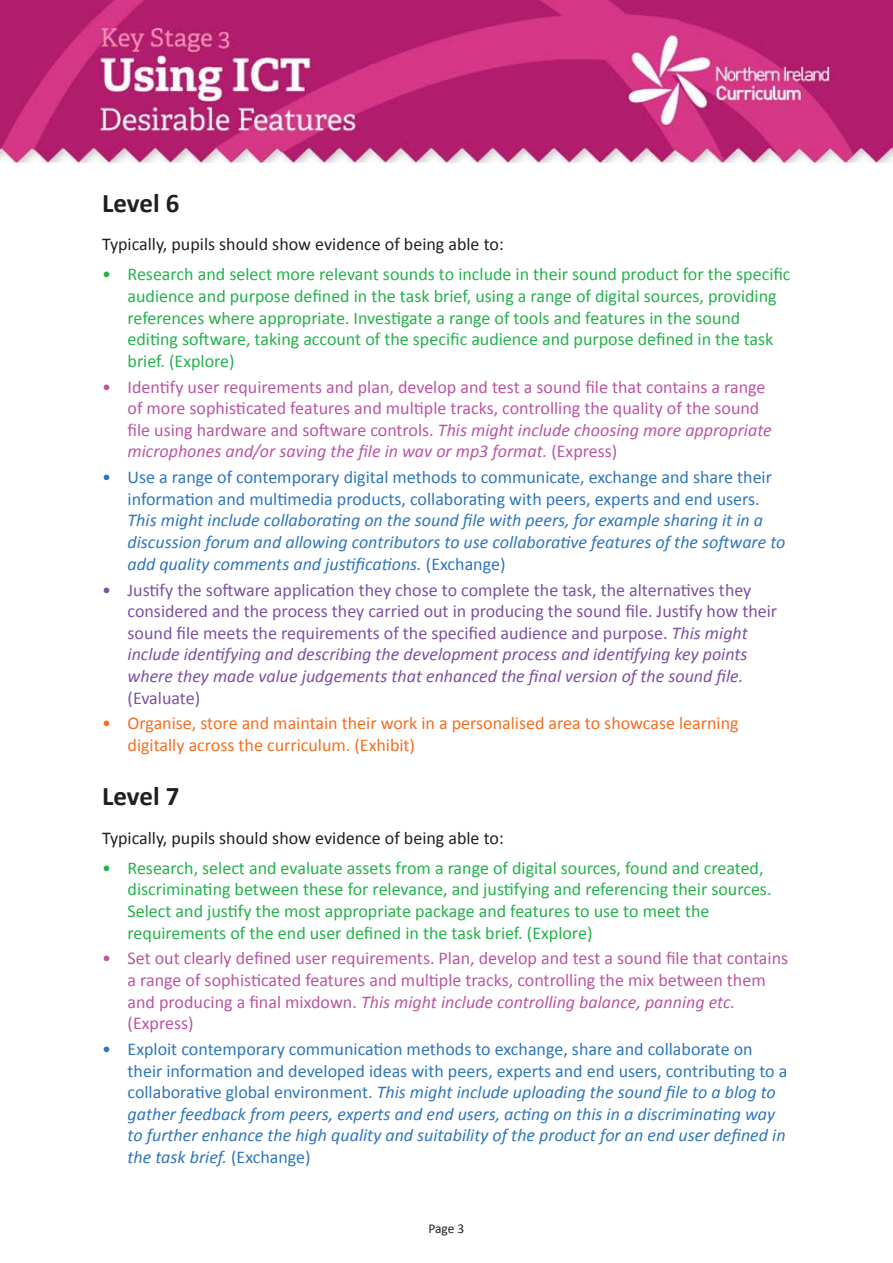
<style>
.page{position:relative;width:893px;height:1263px;background:#fff}
.page>*{position:absolute;margin:0;border:0;box-sizing:border-box;transform-origin:0 0}
.t1{font:700 27px "Calibri";color:#231f20}
.t2{font:italic 18px/21.6px "Calibri";color:#2e76bc}
.t3{font:18px/21.6px "Calibri";color:#23b24b}
.t4{font:18px/21.6px "Calibri";color:#bc55a1}
.t5{font:18px/21.6px "Calibri";color:#7c51a1}
.t6{font:18px/21.6px "Calibri";color:#2e76bc}
.t7{font:18px/21.6px "Calibri";color:#f36e21}
.t8{font:18px "Calibri";color:#231f20}
.t9{font:13.5px "Calibri";color:#231f20}
.s1{font-style:italic}
.s2{font-style:normal}
</style>
<div class="page">
<img style="left:0;top:0;width:893px;height:162px">
<h1 class="t1" style="left:102px;top:185px;width:79px">Level 6</h1>
<p class="t8" style="left:102px;top:233px;width:403px">Typically, pupils should show evidence of being able to:</p>
<p class="t3" style="left:128px;top:264px;width:664px;text-indent:-26px">• Research and select more relevant sounds to include in their sound product for the specific audience and purpose defined in the task brief, using a range of digital sources, providing references where appropriate. Investigate a range of tools and features in the sound editing software, taking account of the specific audience and purpose defined in the task brief. (Explore)</p>
<p class="t4" style="left:128px;top:376px;width:646px;text-indent:-26px">• Identify user requirements and plan, develop and test a sound file that contains a range of more sophisticated features and multiple tracks, controlling the quality of the sound file using hardware and software controls. <span class="s1">This might include choosing more appropriate microphones and/or saving the file in wav or mp3 format.</span> (Express)</p>
<p class="t6" style="left:128px;top:466px;width:646px;text-indent:-26px">• Use a range of contemporary digital methods to communicate, exchange and share their information and multimedia products, collaborating with peers, experts and end users.</p>
<p class="t2" style="left:128px;top:509px;width:659px">This might include collaborating on the sound file with peers, for example sharing it in a discussion forum and allowing contributors to use collaborative features of the software to add quality comments and justifications. <span class="s2">(Exchange)</span></p>
<p class="t5" style="left:128px;top:579px;width:651px;text-indent:-26px">• Justify the software application they chose to complete the task, the alternatives they considered and the process they carried out in producing the sound file. Justify how their sound file meets the requirements of the specified audience and purpose. <span class="s1">This might include identifying and describing the development process and identifying key points where they made value judgements that enhanced the final version of the sound file.</span></p>
<p class="t5" style="left:128px;top:687px;width:74px">(Evaluate)</p>
<p class="t7" style="left:128px;top:713px;width:612px;text-indent:-26px">• Organise, store and maintain their work in a personalised area to showcase learning digitally across the curriculum. (Exhibit)</p>
<h1 class="t1" style="left:102px;top:779px;width:79px">Level 7</h1>
<p class="t8" style="left:102px;top:826px;width:403px">Typically, pupils should show evidence of being able to:</p>
<p class="t3" style="left:128px;top:857px;width:645px;text-indent:-26px">• Research, select and evaluate assets from a range of digital sources, found and created, discriminating between these for relevance, and justifying and referencing their sources.<br>Select and justify the most appropriate package and features to use to meet the requirements of the end user defined in the task brief. (Explore)</p>
<p class="t4" style="left:128px;top:948px;width:662px;text-indent:-26px">• Set out clearly defined user requirements. Plan, develop and test a sound file that contains a range of sophisticated features and multiple tracks, controlling the mix between them and producing a final mixdown. <span class="s1">This might include controlling balance, panning etc. </span>(Express)</p>
<p class="t2" style="left:128px;top:1037px;width:661px;text-indent:-26px"><span class="s2">• Exploit contemporary communication methods to exchange, share and collaborate on their information and developed ideas with peers, experts and end users, contributing to a collaborative global environment.</span> This might include uploading the sound file to a blog to gather feedback from peers, experts and end users, acting on this in a discriminating way to further enhance the high quality and suitability of the product for an end user defined in the task brief. <span class="s2">(Exchange)</span></p>
<p class="t9" style="left:428px;top:1220px;width:38px">Page 3</p>
</div>
